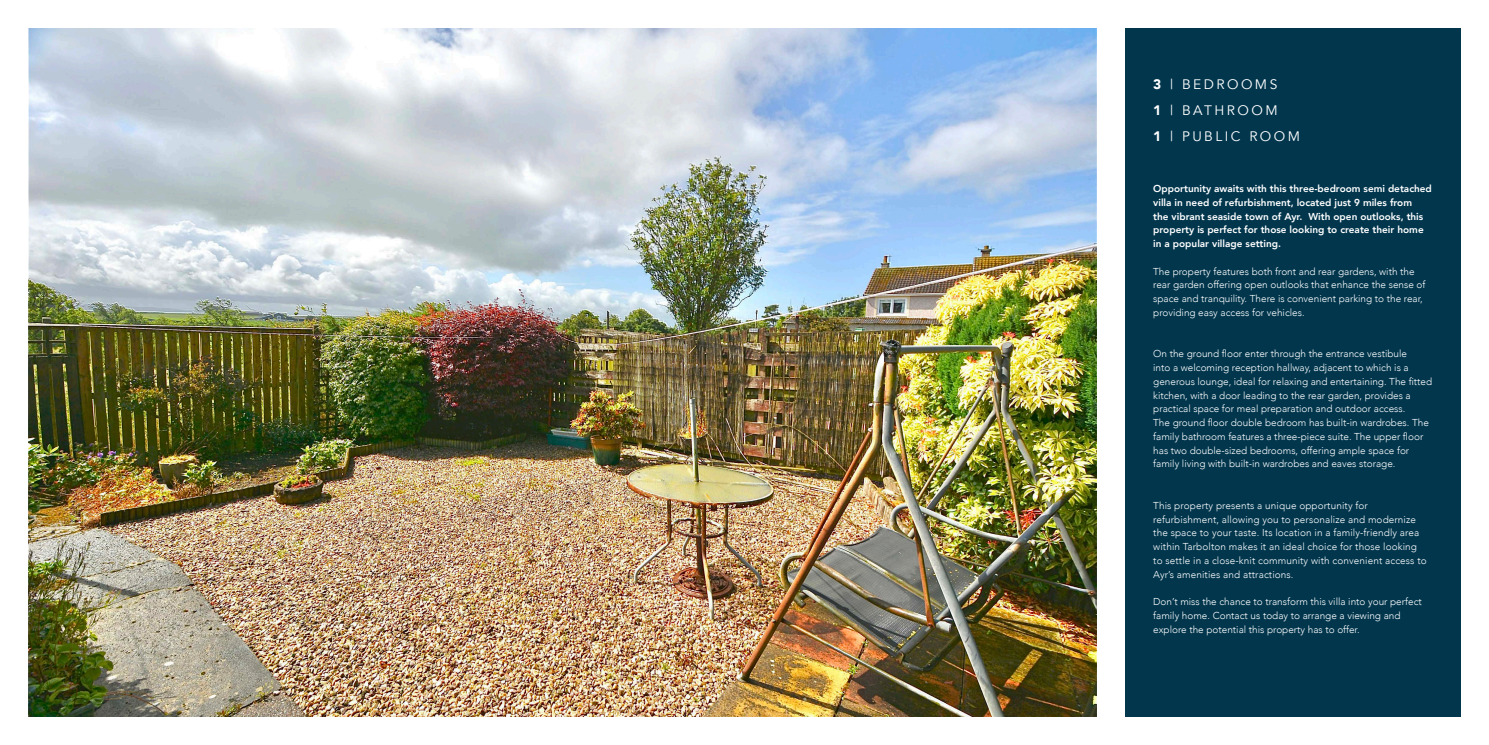
<style>
.page{position:relative;width:1489px;height:745px;background:#fff}
.page>*{position:absolute;margin:0;border:0;box-sizing:border-box;transform-origin:0 0}
.t1{font:13.75px "Avenir";letter-spacing:.18em;color:#fff}
.t2{font:300 10px/13.8px "Avenir";color:#fff}
.t3{font:800 10px/13.8px "Avenir";color:#fff}
.s1{font-weight:900}
</style>
<div class="page">
<div style="left:28px;top:28px;width:1432px;height:688px;background:#01364d"></div>
<div style="left:1096px;top:0;width:28px;height:744px;background:#fff"></div>
<img style="left:28px;top:28px;width:1068px;height:688px">
<p class="t1" style="left:1153px;top:75px;width:126px"><span class="s1">3</span> | BEDROOMS</p>
<p class="t1" style="left:1153px;top:102px;width:126px"><span class="s1">1</span> | BATHROOM</p>
<p class="t1" style="left:1153px;top:128px;width:148px"><span class="s1">1</span> | PUBLIC ROOM</p>
<p class="t3" style="left:1153px;top:182px;width:280px">Opportunity awaits with this three-bedroom semi detached villa in need of refurbishment, located just 9 miles from<br>the vibrant seaside town of Ayr. With open outlooks, this property is perfect for those looking to create their home in a popular village setting.</p>
<p class="t2" style="left:1153px;top:264px;width:274px">The property features both front and rear gardens, with the rear garden offering open outlooks that enhance the sense of space and tranquility. There is convenient parking to the rear, providing easy access for vehicles.</p>
<p class="t2" style="left:1153px;top:347px;width:280px">On the ground floor enter through the entrance vestibule<br>into a welcoming reception hallway, adjacent to which is a generous lounge, ideal for relaxing and entertaining. The fitted kitchen, with a door leading to the rear garden, provides a practical space for meal preparation and outdoor access.</p>
<p class="t2" style="left:1153px;top:415px;width:277px">The ground floor double bedroom has built-in wardrobes. The family bathroom features a three-piece suite. The upper floor has two double-sized bedrooms, offering ample space for family living with built-in wardrobes and eaves storage.</p>
<p class="t2" style="left:1153px;top:498px;width:275px">This property presents a unique opportunity for refurbishment, allowing you to personalize and modernize the space to your taste. Its location in a family-friendly area within Tarbolton makes it an ideal choice for those looking to settle in a close-knit community with convenient access to Ayr’s amenities and attractions.</p>
<p class="t2" style="left:1153px;top:594px;width:270px">Don’t miss the chance to transform this villa into your perfect family home. Contact us today to arrange a viewing and explore the potential this property has to offer.</p>
</div>
